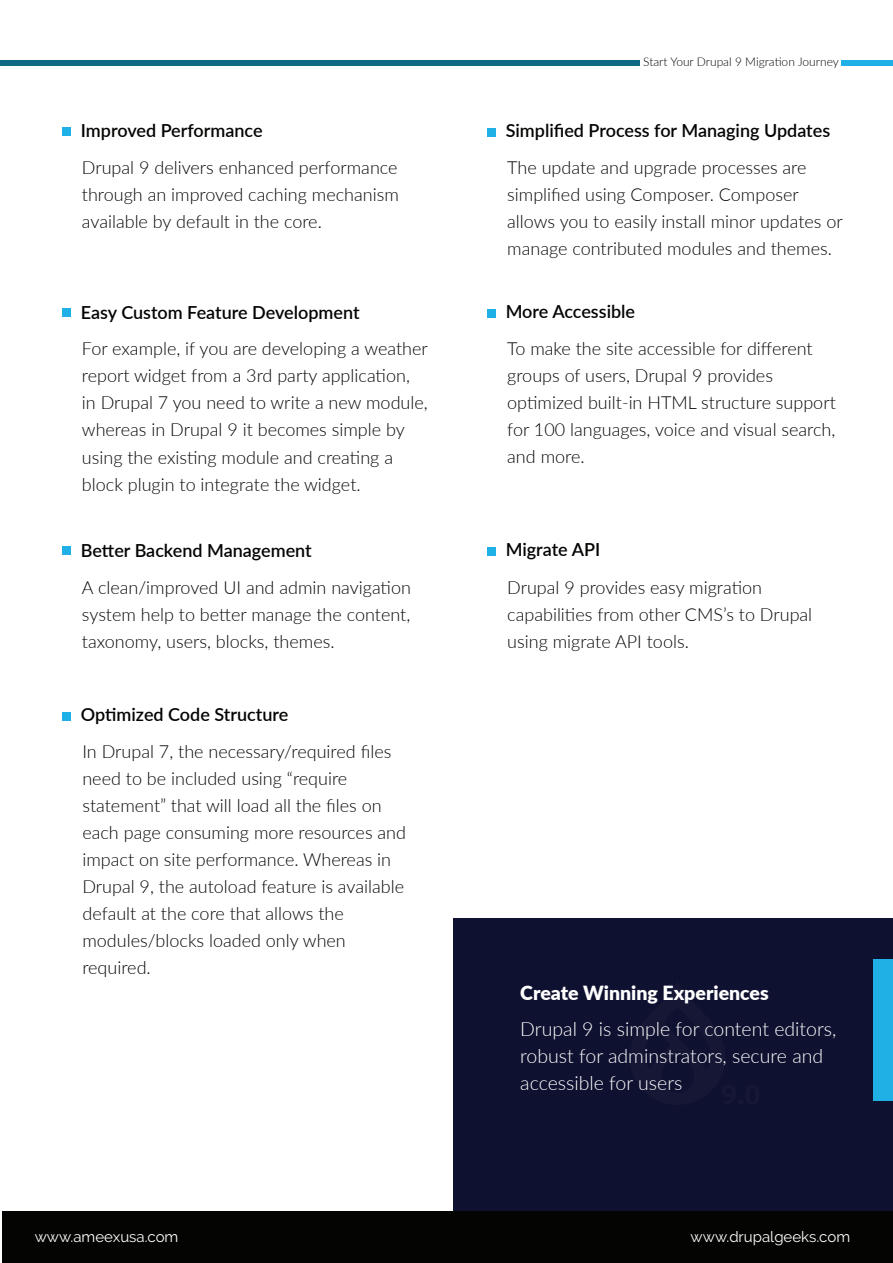
<style>
.page{position:relative;width:893px;height:1263px;background:#fff}
.page>*{position:absolute;margin:0;border:0;box-sizing:border-box;transform-origin:0 0}
.t1{font:300 19.5px/27px "Lato";color:#fff}
.t2{font:900 19.5px "Lato";color:#fff}
.t3{font:300 18px/27px "Lato";color:#040503}
.t4{font:600 18px "Lato";color:#040503}
.t5{font:15px "Raleway";color:#fff}
.t6{font:300 12px "Lato";color:#040503}
</style>
<div class="page">
<div style="left:1px;top:60px;width:639px;height:5px;background:#0e6984"></div>
<div style="left:841px;top:60px;width:52px;height:5px;background:#1fb0e6"></div>
<div style="left:453px;top:918px;width:440px;height:293px;background:#0f1130"></div>
<div style="left:873px;top:959px;width:20px;height:142px;background:#1fb0e6"></div>
<div style="left:62px;top:127px;width:9px;height:9px;background:#1fb0e6"></div>
<div style="left:487px;top:128px;width:9px;height:9px;background:#1fb0e6"></div>
<div style="left:62px;top:308px;width:9px;height:9px;background:#1fb0e6"></div>
<div style="left:487px;top:309px;width:9px;height:9px;background:#1fb0e6"></div>
<div style="left:62px;top:546px;width:9px;height:9px;background:#1fb0e6"></div>
<div style="left:487px;top:547px;width:9px;height:9px;background:#1fb0e6"></div>
<div style="left:62px;top:712px;width:9px;height:9px;background:#1fb0e6"></div>
<div style="left:3px;top:1211px;width:890px;height:52px;background:#040503"></div>
<p class="t4" style="left:81px;top:118px;width:183px">Improved Performance</p>
<p class="t3" style="left:82px;top:154px;width:318px;text-align:justify">Drupal 9 delivers enhanced performance through an improved caching mechanism available by default in the core.</p>
<p class="t4" style="left:81px;top:299px;width:280px">Easy Custom Feature Development</p>
<p class="t3" style="left:82px;top:335px;width:347px">For example, if you are developing a weather report widget from a 3rd party application, in Drupal 7 you need to write a new module, whereas in Drupal 9 it becomes simple by using the existing module and creating a block plugin to integrate the widget.</p>
<p class="t4" style="left:81px;top:537px;width:232px">Better Backend Management</p>
<p class="t3" style="left:82px;top:573px;width:331px;text-align:justify">A clean/improved UI and admin navigation system help to better manage the content, taxonomy, users, blocks, themes.</p>
<p class="t4" style="left:81px;top:701px;width:209px">Optimized Code Structure</p>
<p class="t3" style="left:82px;top:738px;width:325px">In Drupal 7, the necessary/required files need to be included using “require statement” that will load all the files on each page consuming more resources and impact on site performance. Whereas in Drupal 9, the autoload feature is available default at the core that allows the modules/blocks loaded only when required.</p>
<p class="t6" style="left:643px;top:54px;width:197px">Start Your Drupal 9 Migration Journey</p>
<p class="t4" style="left:506px;top:117px;width:326px">Simplified Process for Managing Updates</p>
<p class="t3" style="left:507px;top:154px;width:337px">The update and upgrade processes are simplified using Composer. Composer allows you to easily install minor updates or manage contributed modules and themes.</p>
<p class="t4" style="left:506px;top:298px;width:131px">More Accessible</p>
<p class="t3" style="left:507px;top:335px;width:330px">To make the site accessible for different groups of users, Drupal 9 provides optimized built-in HTML structure support for 100 languages, voice and visual search, and more.</p>
<p class="t4" style="left:506px;top:537px;width:96px">Migrate API</p>
<p class="t3" style="left:507px;top:573px;width:306px">Drupal 9 provides easy migration capabilities from other CMS’s to Drupal using migrate API tools.</p>
<p class="t2" style="left:520px;top:978px;width:250px">Create Winning Experiences</p>
<p class="t1" style="left:520px;top:1015px;width:318px">Drupal 9 is simple for content editors, robust for adminstrators, secure and accessible for users</p>
<p class="t5" style="left:35px;top:1228px;width:145px">www.ameexusa.com</p>
<p class="t5" style="left:691px;top:1228px;width:161px">www.drupalgeeks.com</p>
</div>
